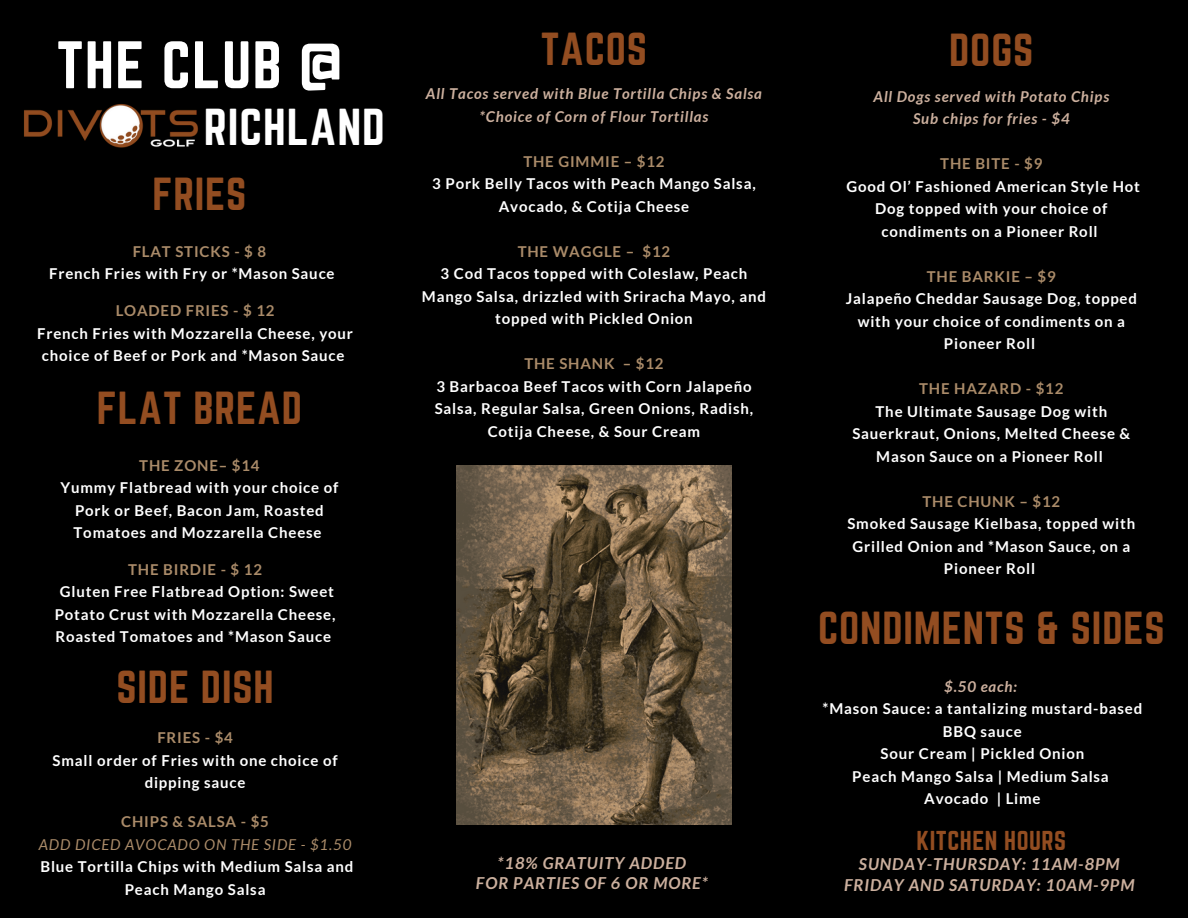
<style>
.page{position:relative;width:1188px;height:918px;background:#000}
.page>*{position:absolute;margin:0;border:0;box-sizing:border-box;transform-origin:0 0}
.t1{font:58.65px "Norwester";letter-spacing:.02em;color:#fff}
.t2{font:45.45px "Norwester";letter-spacing:.02em;color:#fff}
.t3{font:40.5px "Norwester";letter-spacing:.02em;color:#934d21}
.t4{font:23.85px "Norwester";letter-spacing:.02em;color:#934d21}
.t5{font:italic 700 16.5px/20.2px "Lato";letter-spacing:.055em;color:#ccb09e;text-align:center}
.t6{font:700 15px/22.5px "Lato";letter-spacing:.055em;color:#fff;text-align:center}
.t7{font:700 15px "Lato";letter-spacing:.055em;color:#aa8b69}
.t8{font:italic 700 15px/22.5px "Lato";letter-spacing:.055em;color:#ccb09e;text-align:center}
.t9{font:italic 15px "Lato";letter-spacing:.055em;color:#aa8b69}
</style>
<div class="page">
<img style="left:456px;top:466px;width:276px;height:359px">
<img style="left:24px;top:104px;width:174px;height:44px">
<h3 class="t3" style="left:541px;top:24px;width:108px">TACOS</h3>
<p class="t8" style="left:426px;top:82px;width:338px">All Tacos served with Blue Tortilla Chips &amp; Salsa *Choice of Corn of Flour Tortillas</p>
<p class="t7" style="left:523px;top:152px;width:143px">THE GIMMIE – $12</p>
<p class="t6" style="left:432px;top:172px;width:325px">3 Pork Belly Tacos with Peach Mango Salsa,<br>Avocado, &amp; Cotija Cheese</p>
<p class="t7" style="left:518px;top:242px;width:154px">THE WAGGLE – $12</p>
<p class="t6" style="left:422px;top:262px;width:346px">3 Cod Tacos topped with Coleslaw, Peach<br>Mango Salsa, drizzled with Sriracha Mayo, and topped with Pickled Onion</p>
<p class="t7" style="left:524px;top:354px;width:141px">THE SHANK – $12</p>
<p class="t6" style="left:435px;top:375px;width:320px">3 Barbacoa Beef Tacos with Corn Jalapeño<br>Salsa, Regular Salsa, Green Onions, Radish,<br>Cotija Cheese, &amp; Sour Cream</p>
<h3 class="t3" style="left:949px;top:25px;width:86px">DOGS</h3>
<p class="t8" style="left:874px;top:85px;width:237px">All Dogs served with Potato Chips<br>Sub chips for fries - $4</p>
<p class="t7" style="left:940px;top:154px;width:104px">THE BITE - $9</p>
<p class="t6" style="left:846px;top:175px;width:295px">Good Ol’ Fashioned American Style Hot<br>Dog topped with your choice of condiments on a Pioneer Roll</p>
<p class="t7" style="left:927px;top:267px;width:130px">THE BARKIE – $9</p>
<p class="t6" style="left:846px;top:287px;width:293px">Jalapeño Cheddar Sausage Dog, topped with your choice of condiments on a<br>Pioneer Roll</p>
<p class="t7" style="left:919px;top:379px;width:146px">THE HAZARD - $12</p>
<p class="t6" style="left:852px;top:400px;width:279px">The Ultimate Sausage Dog with<br>Sauerkraut, Onions, Melted Cheese &amp;<br>Mason Sauce on a Pioneer Roll</p>
<p class="t7" style="left:922px;top:492px;width:139px">THE CHUNK – $12</p>
<p class="t6" style="left:847px;top:512px;width:289px">Smoked Sausage Kielbasa, topped with<br>Grilled Onion and *Mason Sauce, on a<br>Pioneer Roll</p>
<h1 class="t1" style="left:57px;top:30px;width:287px">THE CLUB @</h1>
<h2 class="t2" style="left:204px;top:99px;width:183px">RICHLAND</h2>
<h3 class="t3" style="left:152px;top:170px;width:96px">FRIES</h3>
<p class="t7" style="left:133px;top:242px;width:135px">FLAT STICKS - $ 8</p>
<p class="t6" style="left:49px;top:262px;width:287px">French Fries with Fry or *Mason Sauce</p>
<p class="t7" style="left:116px;top:301px;width:160px">LOADED FRIES - $ 12</p>
<p class="t6" style="left:37px;top:322px;width:317px">French Fries with Mozzarella Cheese, your choice of Beef or Pork and *Mason Sauce</p>
<h3 class="t3" style="left:97px;top:384px;width:207px">FLAT BREAD</h3>
<p class="t7" style="left:139px;top:456px;width:122px">THE ZONE– $14</p>
<p class="t6" style="left:60px;top:476px;width:279px">Yummy Flatbread with your choice of<br>Pork or Beef, Bacon Jam, Roasted<br>Tomatoes and Mozzarella Cheese</p>
<p class="t7" style="left:128px;top:560px;width:135px">THE BIRDIE - $ 12</p>
<p class="t6" style="left:55px;top:580px;width:282px">Gluten Free Flatbread Option: Sweet<br>Potato Crust with Mozzarella Cheese,<br>Roasted Tomatoes and *Mason Sauce</p>
<h3 class="t3" style="left:818px;top:603px;width:348px">CONDIMENTS &amp; SIDES</h3>
<p class="t8" style="left:944px;top:675px;width:74px">$.50 each:</p>
<p class="t6" style="left:823px;top:697px;width:321px">*Mason Sauce: a tantalizing mustard-based<br>BBQ sauce<br>Sour Cream | Pickled Onion<br>Peach Mango Salsa | Medium Salsa<br>Avocado | Lime</p>
<h3 class="t3" style="left:117px;top:663px;width:159px">SIDE DISH</h3>
<p class="t7" style="left:157px;top:729px;width:77px">FRIES - $4</p>
<p class="t6" style="left:53px;top:749px;width:287px">Small order of Fries with one choice of dipping sauce</p>
<p class="t7" style="left:121px;top:812px;width:149px">CHIPS &amp; SALSA - $5</p>
<p class="t9" style="left:39px;top:835px;width:314px">ADD DICED AVOCADO ON THE SIDE - $1.50</p>
<p class="t6" style="left:40px;top:855px;width:315px">Blue Tortilla Chips with Medium Salsa and<br>Peach Mango Salsa</p>
<p class="t5" style="left:844px;top:854px;width:292px">SUNDAY-THURSDAY: 11AM-8PM<br>FRIDAY AND SATURDAY: 10AM-9PM</p>
<h3 class="t4" style="left:917px;top:826px;width:151px">KITCHEN HOURS</h3>
<p class="t5" style="left:476px;top:852px;width:234px">*18% GRATUITY ADDED<br>FOR PARTIES OF 6 OR MORE*</p>
</div>
